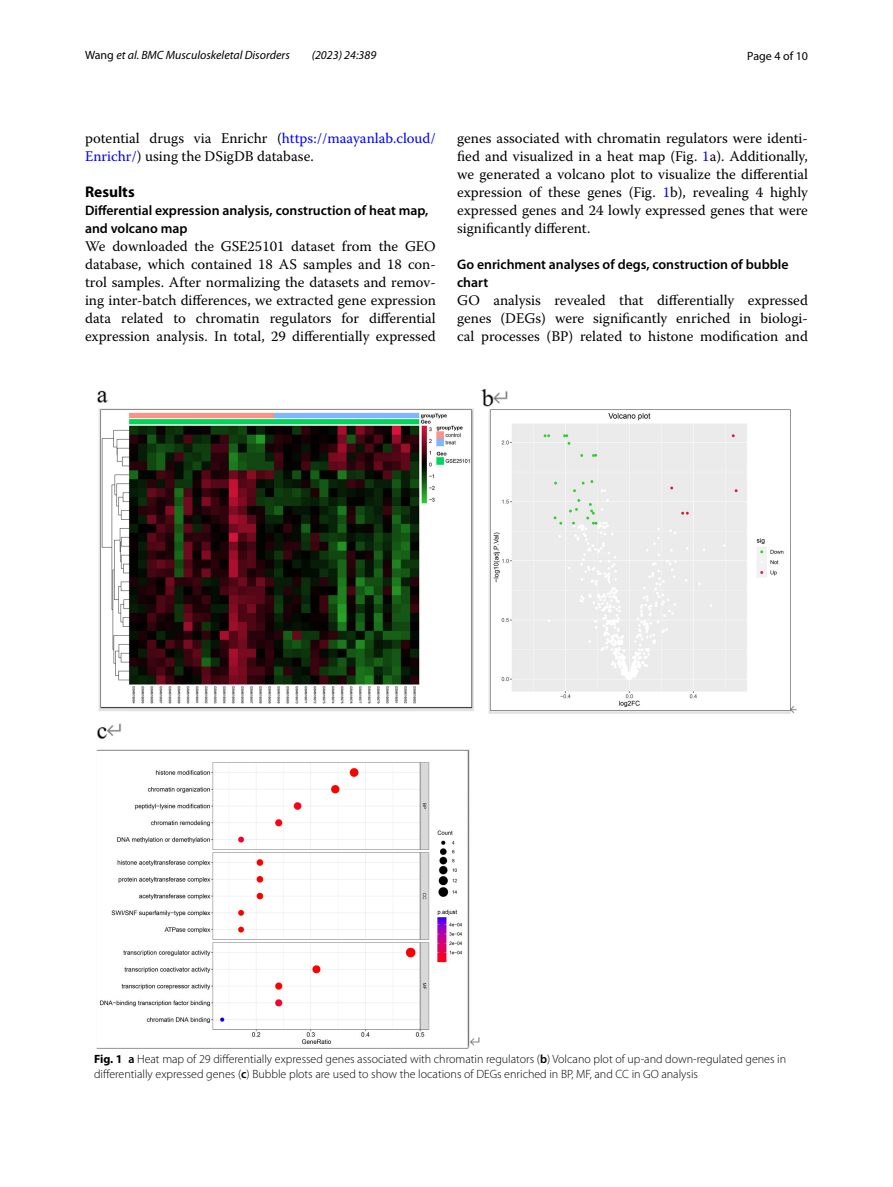
<style>
.page{position:relative;width:893px;height:1187px;background:#fff}
.page>*{position:absolute;margin:0;border:0;box-sizing:border-box;transform-origin:0 0}
.t1{font:700 15.45px "Myriad Pro";color:#000}
.t2{font:14.7px/18px "Warnock Pro";color:#000;text-align:justify}
.t3{font:600 13.8px/18px "Myriad Pro";color:#000}
.t4{font:300 12px/15px "Myriad Pro";color:#000}
.t5{font:italic 12px "Myriad Pro";color:#000}
.t6{font:12px "Myriad Pro";color:#000}
.s1{font-style:normal}
.s2{color:#00f}
.s3{font-weight:700}
.s4{font-weight:600}
</style>
<div class="page">
<img style="left:96px;top:389px;width:701px;height:658px">
<p class="t5" style="left:85px;top:48px;width:206px"><span class="s1">Wang</span> et al. BMC Musculoskeletal Disorders</p>
<p class="t5" style="left:312px;top:48px;width:66px">(2023) 24:389</p>
<p class="t6" style="left:747px;top:48px;width:62px">Page 4 of 10</p>
<p class="t2" style="left:85px;top:128px;width:352px">potential drugs via Enrichr (<span class="s2">https://maayanlab.cloud/<br>Enrichr/</span>) using the DSigDB database.</p>
<p class="t1" style="left:85px;top:181px;width:51px">Results</p>
<p class="t3" style="left:85px;top:201px;width:345px">Differential expression analysis, construction of heat map, and volcano map</p>
<p class="t2" style="left:85px;top:236px;width:352px">We downloaded the GSE25101 dataset from the GEO database, which contained 18 AS samples and 18 con&shy;trol samples. After normalizing the datasets and remov&shy;ing inter-batch differences, we extracted gene expression data related to chromatin regulators for differential expression analysis. In total, 29 differentially expressed</p>
<p class="t2" style="left:457px;top:128px;width:352px">genes associated with chromatin regulators were identi&shy;fied and visualized in a heat map (Fig. <span class="s2">1</span>a). Additionally, we generated a volcano plot to visualize the differential expression of these genes (Fig. <span class="s2">1</span>b), revealing 4 highly expressed genes and 24 lowly expressed genes that were significantly different.</p>
<p class="t3" style="left:457px;top:255px;width:333px">Go enrichment analyses of degs, construction of bubble chart</p>
<p class="t2" style="left:457px;top:290px;width:352px">GO analysis revealed that differentially expressed genes (DEGs) were significantly enriched in biologi&shy;cal processes (BP) related to histone modification and</p>
<p class="t4" style="left:94px;top:1051px;width:694px"><span class="s3">Fig. 1</span> <span class="s4">a</span> Heat map of 29 differentially expressed genes associated with chromatin regulators (<span class="s4">b</span>) Volcano plot of up-and down-regulated genes in differentially expressed genes (<span class="s4">c</span>) Bubble plots are used to show the locations of DEGs enriched in BP, MF, and CC in GO analysis</p>
</div>
